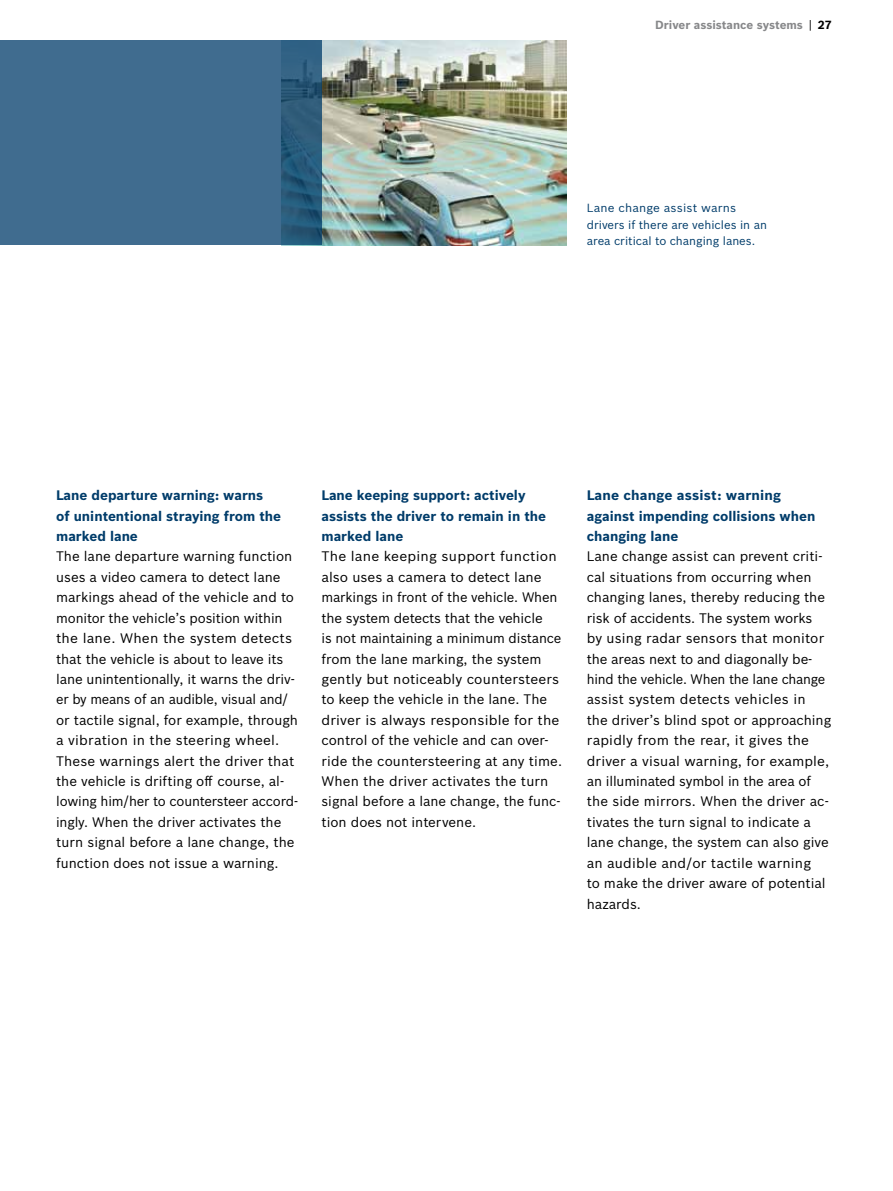
<style>
.page{position:relative;width:893px;height:1191px;background:#fff}
.page>*{position:absolute;margin:0;border:0;box-sizing:border-box;transform-origin:0 0}
.t1{font:13.5px/20.4px "Bosch Sans";color:#000}
.t2{font:700 13.5px/20.4px "Bosch Sans";color:#003c6a}
.t3{font:11.55px/16.4px "Bosch Sans";color:#003c6a}
.t4{font:700 11.55px "Bosch Sans";color:#87888a}
.s1{font-weight:400;color:#000}
.s2{color:#000}
</style>
<div class="page">
<img style="left:321px;top:41px;width:245px;height:204px">
<svg style="left:0;top:41px;width:321px;height:204px;background:#3d698c"></svg>
<p class="t4" style="left:655px;top:16px;width:178px">Driver assistance systems <span class="s1">|</span> <span class="s2">27</span></p>
<p class="t3" style="left:587px;top:199px;width:182px">Lane change assist warns drivers if there are vehicles in an area critical to changing lanes.</p>
<p class="t2" style="left:56px;top:484px;width:227px">Lane departure warning: warns<br>of unintentional straying from the marked lane</p>
<p class="t1" style="left:56px;top:545px;width:243px">The lane departure warning function uses a video camera to detect lane markings ahead of the vehicle and to monitor the vehicle’s position within the lane. When the system detects that the vehicle is about to leave its lane unintentionally, it warns the driv&shy;er by means of an audible, visual and/ or tactile signal, for example, through a vibration in the steering wheel.<br>These warnings alert the driver that the vehicle is drifting off course, al&shy;lowing him/her to countersteer accord&shy;ingly. When the driver activates the turn signal before a lane change, the function does not issue a warning.</p>
<p class="t2" style="left:321px;top:484px;width:226px">Lane keeping support: actively assists the driver to remain in the marked lane</p>
<p class="t1" style="left:321px;top:545px;width:242px">The lane keeping support function also uses a camera to detect lane markings in front of the vehicle. When the system detects that the vehicle<br>is not maintaining a minimum distance from the lane marking, the system gently but noticeably countersteers to keep the vehicle in the lane. The driver is always responsible for the control of the vehicle and can over&shy;ride the countersteering at any time.<br>When the driver activates the turn signal before a lane change, the func&shy;tion does not intervene.</p>
<p class="t2" style="left:587px;top:484px;width:230px">Lane change assist: warning against impending collisions when changing lane</p>
<p class="t1" style="left:587px;top:545px;width:246px">Lane change assist can prevent criti&shy;cal situations from occurring when changing lanes, thereby reducing the risk of accidents. The system works<br>by using radar sensors that monitor the areas next to and diagonally be&shy;hind the vehicle. When the lane change assist system detects vehicles in<br>the driver’s blind spot or approaching rapidly from the rear, it gives the driver a visual warning, for example, an illuminated symbol in the area of the side mirrors. When the driver ac&shy;tivates the turn signal to indicate a lane change, the system can also give an audible and/or tactile warning<br>to make the driver aware of potential hazards.</p>
</div>
